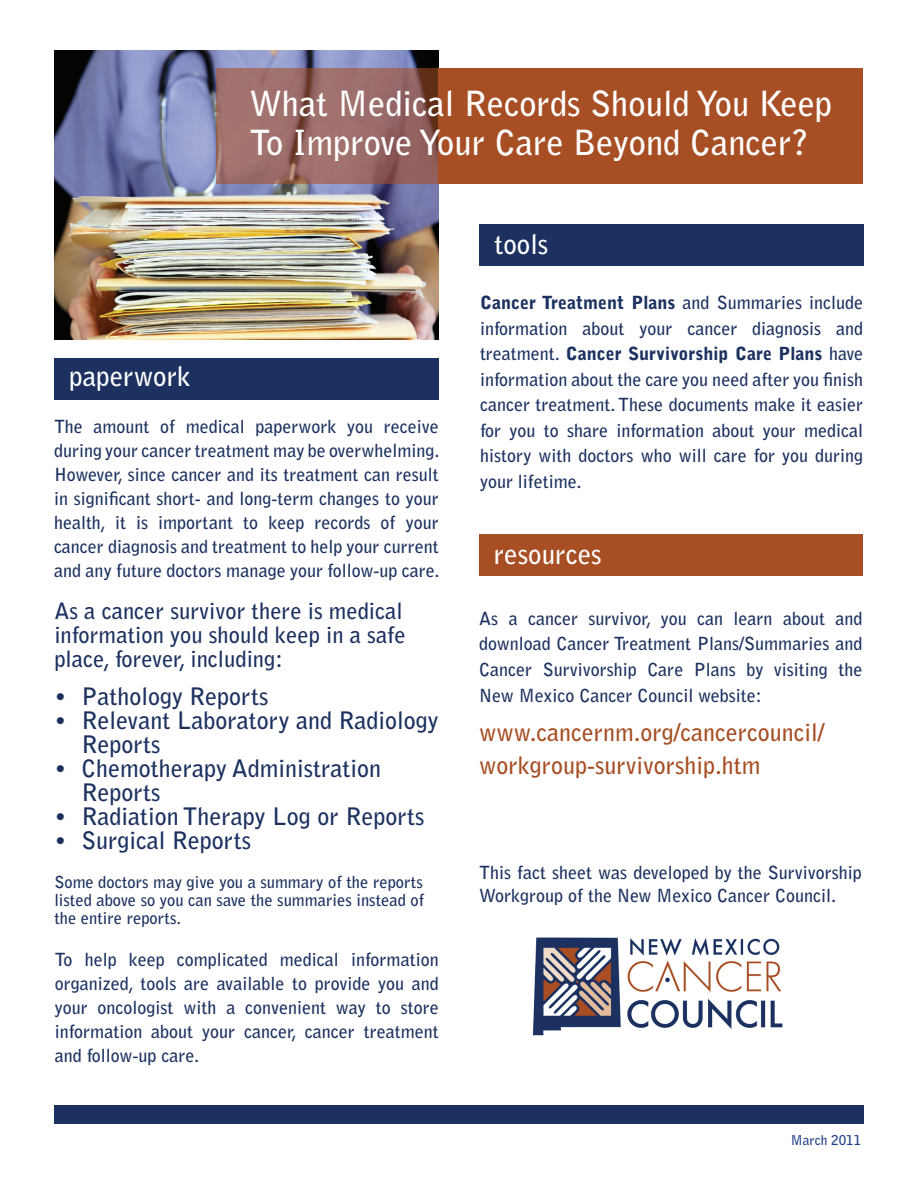
<style>
.page{position:relative;width:918px;height:1188px;background:#fff}
.page>*{position:absolute;margin:0;border:0;box-sizing:border-box;transform-origin:0 0}
.t1{font:700 34.5px/39px "Bell Gothic Std";color:#fff}
.t2{font:700 27px "Bell Gothic Std";color:#fff}
.t3{font:700 24px/24px "Bell Gothic Std";color:#1c3160}
.t4{font:700 24px/33px "Bell Gothic Std";color:#a74e24}
.t5{font:700 22.5px/24px "Bell Gothic Std";color:#1c3160}
.t6{font:700 18px/24px "Bell Gothic Std";color:#1c3160;text-align:justify}
.t7{font:700 16.5px/18px "Bell Gothic Std";color:#1c3160;text-align:justify}
.t8{font:700 13.5px "Bell Gothic Std";color:#25418f}
.s1{font-weight:900}
</style>
<div class="page">
<img style="left:54px;top:50px;width:385px;height:290px">
<img style="left:532px;top:937px;width:251px;height:99px">
<div style="left:439px;top:68px;width:424px;height:116px;background:#a74e24"></div>
<svg style="left:216px;top:68px;width:223px;height:116px;background:#976763"></svg>
<div style="left:54px;top:358px;width:385px;height:42px;background:#1c3160"></div>
<div style="left:479px;top:224px;width:385px;height:42px;background:#1c3160"></div>
<div style="left:479px;top:534px;width:384px;height:41px;background:#a74e24"></div>
<div style="left:55px;top:1105px;width:809px;height:19px;background:#1c3160"></div>
<h1 class="t1" style="left:249px;top:84px;width:584px">What Medical Records Should You Keep<br>To Improve Your Care Beyond Cancer?</h1>
<h2 class="t2" style="left:69px;top:360px;width:123px">paperwork</h2>
<p class="t6" style="left:54px;top:415px;width:387px">The amount of medical paperwork you receive during your cancer treatment may be overwhelming.<br>However, since cancer and its treatment can result in significant short- and long-term changes to your health, it is important to keep records of your cancer diagnosis and treatment to help your current and any future doctors manage your follow-up care.</p>
<p class="t5" style="left:54px;top:599px;width:353px">As a cancer survivor there is medical information you should keep in a safe place, forever, including:</p>
<h3 class="t3" style="left:54px;top:684px;width:216px">• Pathology Reports</h3>
<h3 class="t3" style="left:81px;top:708px;width:358px;text-indent:-27px">• Relevant Laboratory and Radiology<br>Reports</h3>
<h3 class="t3" style="left:81px;top:756px;width:301px;text-indent:-27px">• Chemotherapy Administration<br>Reports</h3>
<h3 class="t3" style="left:54px;top:804px;width:372px">• Radiation Therapy Log or Reports</h3>
<h3 class="t3" style="left:54px;top:828px;width:198px">• Surgical Reports</h3>
<p class="t7" style="left:54px;top:874px;width:371px">Some doctors may give you a summary of the reports listed above so you can save the summaries instead of the entire reports.</p>
<p class="t6" style="left:55px;top:948px;width:385px">To help keep complicated medical information organized, tools are available to provide you and your oncologist with a convenient way to store information about your cancer, cancer treatment and follow-up care.</p>
<h2 class="t2" style="left:494px;top:228px;width:55px">tools</h2>
<p class="t6" style="left:480px;top:290px;width:385px;line-height:25.5px"><span class="s1">Cancer Treatment Plans</span> and Summaries include information about your cancer diagnosis and treatment. <span class="s1">Cancer Survivorship Care Plans</span> have information about the care you need after you finish cancer treatment. These documents make it easier for you to share information about your medical history with doctors who will care for you during your lifetime.</p>
<h2 class="t2" style="left:494px;top:537px;width:109px">resources</h2>
<p class="t6" style="left:479px;top:606px;width:385px;line-height:25.5px">As a cancer survivor, you can learn about and download Cancer Treatment Plans/Summaries and Cancer Survivorship Care Plans by visiting the New Mexico Cancer Council website:</p>
<h3 class="t4" style="left:479px;top:716px;width:347px">www.cancernm.org/cancercouncil/ workgroup-survivorship.htm</h3>
<p class="t6" style="left:479px;top:862px;width:384px;line-height:22.5px">This fact sheet was developed by the Survivorship<br>Workgroup of the New Mexico Cancer Council.</p>
<p class="t8" style="left:791px;top:1132px;width:72px">March 2011</p>
</div>
